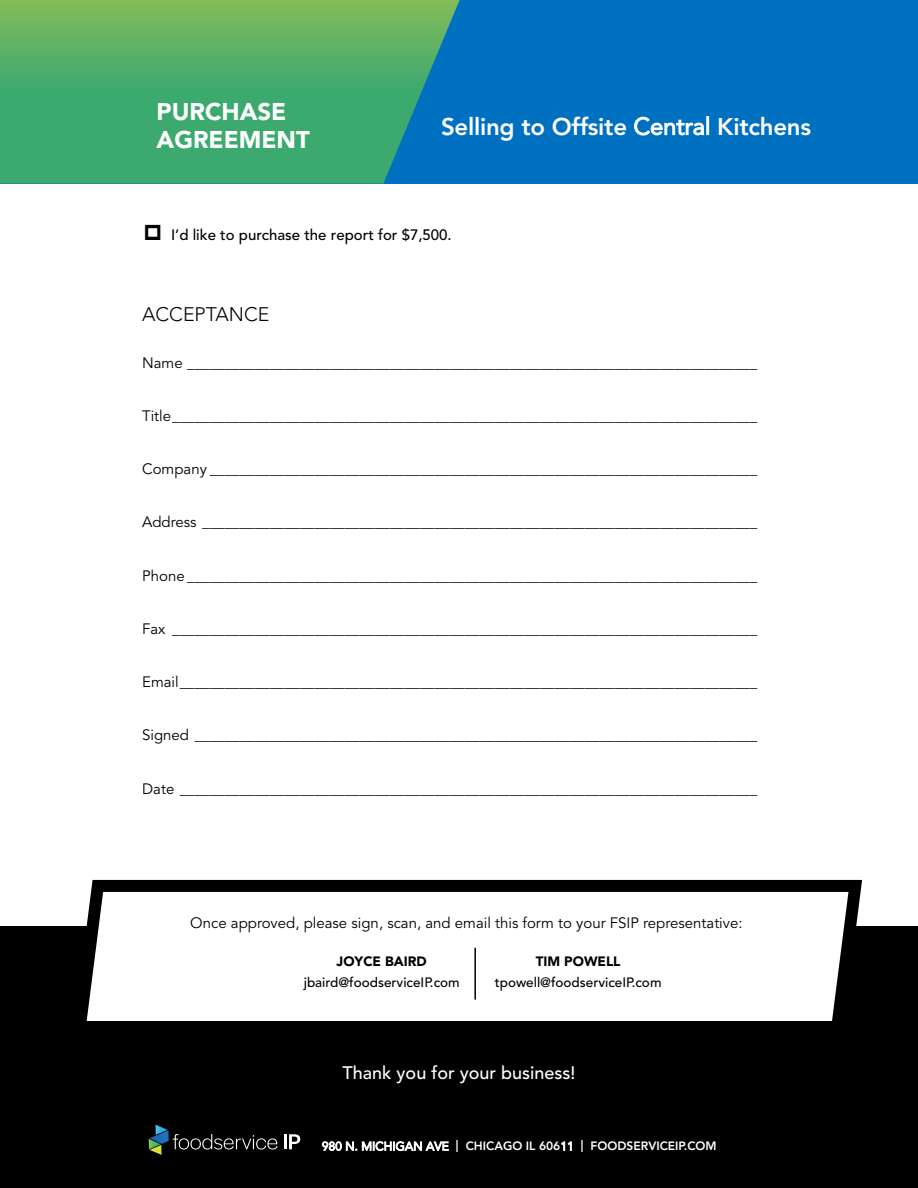
<style>
.page{position:relative;width:918px;height:1188px;background:#fff}
.page>*{position:absolute;margin:0;border:0;box-sizing:border-box;transform-origin:0 0}
.t1{font:800 24px "Avenir LT Std";letter-spacing:-.01em;color:#fff}
.t2{font:900 24px/28.5px "Avenir LT Std";color:#fff}
.t3{font:300 19.5px "Avenir LT Std";color:#000}
.t4{font:500 18px "Avenir LT Std";color:#fff}
.t5{font:15px "Avenir LT Std";color:#000}
.t6{font:500 15px "Avenir LT Std";color:#000}
.t7{font:500 13.5px "Avenir LT Std";color:#000}
.t8{font:900 13.5px "Avenir LT Std";color:#000}
.t9{font:800 12px "Avenir LT Std";color:#fff}
.s1{font-weight:400}
</style>
<div class="page">
<div style="left:0;top:926px;width:918px;height:262px;background:#000"></div>
<svg style="left:86px;top:879px;width:776px;height:142px"></svg>
<hr style="left:474px;top:948px;width:2px;height:52px;background:#000">
<div style="left:0;top:0;width:918px;height:184px;background:#0070c0"></div>
<svg style="left:0;top:0;width:460px;height:184px;background:#48a970"></svg>
<hr style="left:284px;top:1134px;width:3px;height:15px;background:#fff">
<svg style="left:289px;top:1134px;width:11px;height:15px"></svg>
<svg style="left:149px;top:1125px;width:128px;height:30px"></svg>
<h1 class="t2" style="left:157px;top:97px;width:155px">PURCHASE<br>AGREEMENT</h1>
<h1 class="t1" style="left:441px;top:112px;width:372px">Selling to Offsite <span class="s1">Central</span> Kitchens</h1>
<p class="t6" style="left:171px;top:226px;width:282px">I’d like to purchase the report for $7,500.</p>
<h2 class="t3" style="left:142px;top:303px;width:129px">ACCEPTANCE</h2>
<p class="t5" style="left:142px;top:354px;width:616px">Name ____________________________________________________________________________</p>
<p class="t5" style="left:142px;top:407px;width:616px">Title______________________________________________________________________________</p>
<p class="t5" style="left:142px;top:460px;width:616px">Company _________________________________________________________________________</p>
<p class="t5" style="left:142px;top:513px;width:616px">Address __________________________________________________________________________</p>
<p class="t5" style="left:142px;top:567px;width:616px">Phone ____________________________________________________________________________</p>
<p class="t5" style="left:142px;top:620px;width:616px">Fax ______________________________________________________________________________</p>
<p class="t5" style="left:142px;top:673px;width:616px">Email_____________________________________________________________________________</p>
<p class="t5" style="left:142px;top:726px;width:616px">Signed ___________________________________________________________________________</p>
<p class="t5" style="left:142px;top:780px;width:616px">Date _____________________________________________________________________________</p>
<p class="t5" style="left:190px;top:914px;width:554px">Once approved, please sign, scan, and email this form to your FSIP representative:</p>
<p class="t8" style="left:337px;top:954px;width:92px">JOYCE BAIRD</p>
<p class="t7" style="left:304px;top:975px;width:157px">jbaird@foodserviceIP.com</p>
<p class="t8" style="left:536px;top:954px;width:86px">TIM POWELL</p>
<p class="t7" style="left:495px;top:975px;width:168px">tpowell@foodserviceIP.com</p>
<p class="t4" style="left:343px;top:1062px;width:234px">Thank you for your business!</p>
<p class="t9" style="left:322px;top:1139px;width:396px"><span class="s1">980 N. MICHIGAN AVE</span> | CHICAGO IL 606<span class="s1">11</span> | FOODSERVICEIP.COM</p>
</div>
